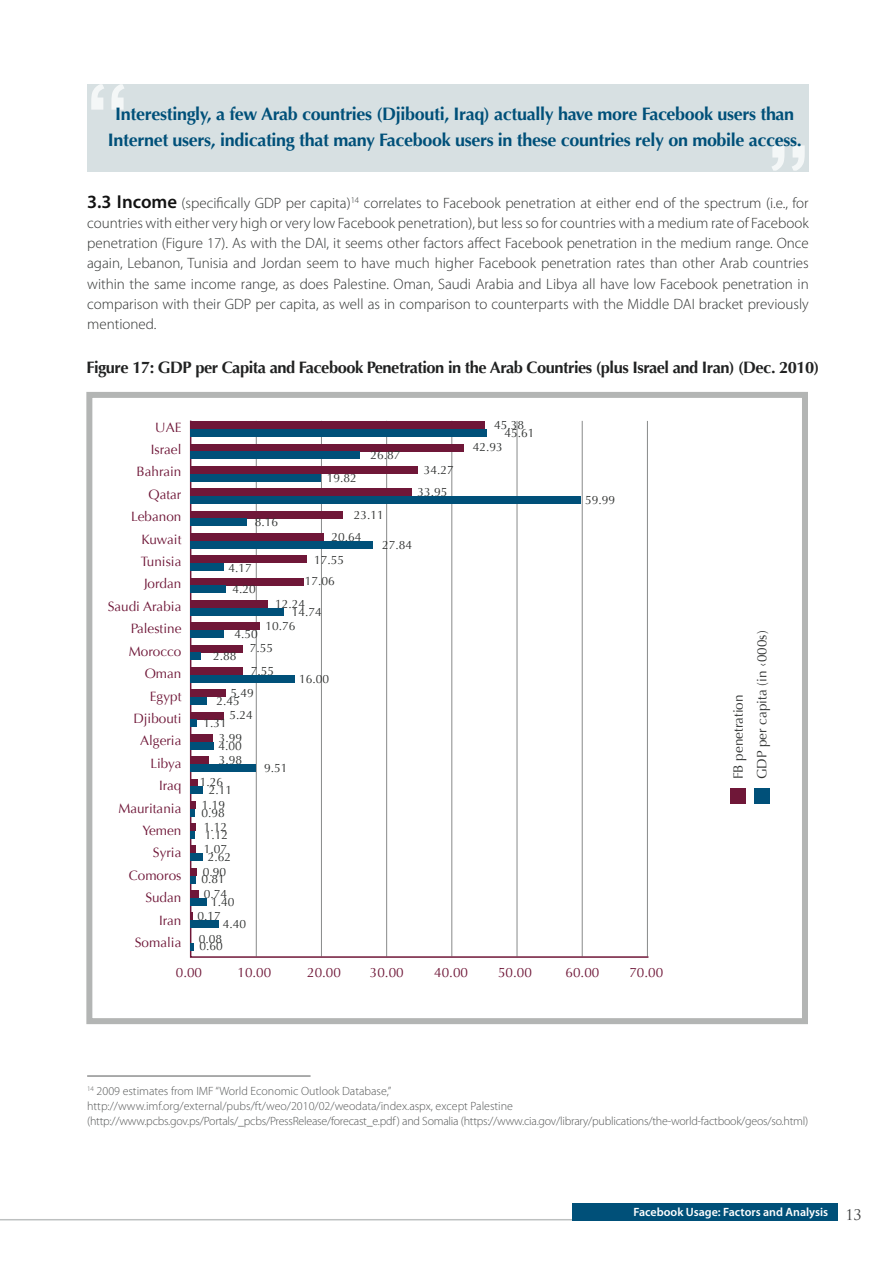
<style>
.page{position:relative;width:893px;height:1263px;background:#fff}
.page>*{position:absolute;margin:0;border:0;box-sizing:border-box;transform-origin:0 0}
.t1{font:700 18px/26.2px "Optima";letter-spacing:-.02em;color:#005079;text-align:center}
.t2{font:700 16.5px "Optima";letter-spacing:-.03em;color:#212222}
.t3{font:300 15px/20.2px "Myriad Pro";color:#303231;text-align:justify}
.t4{font:13.5px/22.4px "Optima";color:#6f1738;text-align:right}
.t5{font:13.5px/23.5px "Optima";color:#303231}
.t6{font:300 12px/15px "Myriad Pro";letter-spacing:-.01em;color:#565858}
.t7{font:12px/22.4px "Optima";color:#303231}
.t8{font:600 12px "Myriad Pro";color:#fff}
.s1{font-weight:600;font-size:18.75px;color:#121212}
.s2{font-family:"Trajan Pro";font-weight:400;font-size:14.25px;color:#3d3f3f}
</style>
<div class="page">
<hr style="left:0;top:1219px;width:578px;height:1px;background:#bdc0c0">
<div style="left:572px;top:1203px;width:266px;height:17px;background:#005079"></div>
<div style="left:87px;top:84px;width:722px;height:87px;background:#d7e0e2"></div>
<svg style="left:91px;top:84px;width:33px;height:26px"></svg>
<svg style="left:772px;top:145px;width:33px;height:26px"></svg>
<div style="left:86px;top:392px;width:722px;height:632px;border:6px solid #b3b5b4"></div>
<svg style="left:189px;top:420px;width:460px;height:538px"></svg>
<div style="left:754px;top:789px;width:15px;height:15px;background:#005079"></div>
<div style="left:730px;top:789px;width:16px;height:15px;background:#6f1738"></div>
<div style="left:190px;top:421px;width:294px;height:8px;background:#6f1738"></div>
<div style="left:190px;top:444px;width:274px;height:7px;background:#6f1738"></div>
<div style="left:190px;top:466px;width:227px;height:8px;background:#6f1738"></div>
<div style="left:190px;top:488px;width:222px;height:8px;background:#6f1738"></div>
<div style="left:190px;top:511px;width:153px;height:7px;background:#6f1738"></div>
<div style="left:190px;top:533px;width:133px;height:8px;background:#6f1738"></div>
<div style="left:190px;top:555px;width:116px;height:8px;background:#6f1738"></div>
<div style="left:190px;top:578px;width:114px;height:7px;background:#6f1738"></div>
<div style="left:190px;top:600px;width:77px;height:8px;background:#6f1738"></div>
<div style="left:190px;top:622px;width:69px;height:8px;background:#6f1738"></div>
<div style="left:190px;top:645px;width:52px;height:7px;background:#6f1738"></div>
<div style="left:190px;top:667px;width:52px;height:8px;background:#6f1738"></div>
<div style="left:190px;top:689px;width:35px;height:8px;background:#6f1738"></div>
<div style="left:190px;top:712px;width:34px;height:7px;background:#6f1738"></div>
<div style="left:190px;top:734px;width:23px;height:8px;background:#6f1738"></div>
<div style="left:190px;top:756px;width:19px;height:8px;background:#6f1738"></div>
<div style="left:190px;top:778px;width:7px;height:8px;background:#6f1738"></div>
<div style="left:190px;top:801px;width:6px;height:8px;background:#6f1738"></div>
<div style="left:190px;top:823px;width:5px;height:8px;background:#6f1738"></div>
<div style="left:190px;top:845px;width:6px;height:8px;background:#6f1738"></div>
<div style="left:190px;top:868px;width:6px;height:8px;background:#6f1738"></div>
<div style="left:190px;top:890px;width:8px;height:8px;background:#6f1738"></div>
<svg style="left:190px;top:912px;width:3px;height:8px"></svg>
<svg style="left:190px;top:943px;width:4px;height:7px"></svg>
<div style="left:190px;top:429px;width:297px;height:8px;background:#005079"></div>
<div style="left:190px;top:451px;width:170px;height:8px;background:#005079"></div>
<div style="left:190px;top:474px;width:130px;height:8px;background:#005079"></div>
<div style="left:190px;top:496px;width:390px;height:8px;background:#005079"></div>
<div style="left:190px;top:518px;width:57px;height:8px;background:#005079"></div>
<div style="left:190px;top:541px;width:183px;height:8px;background:#005079"></div>
<div style="left:190px;top:563px;width:34px;height:8px;background:#005079"></div>
<div style="left:190px;top:585px;width:35px;height:8px;background:#005079"></div>
<div style="left:190px;top:608px;width:93px;height:8px;background:#005079"></div>
<div style="left:190px;top:630px;width:34px;height:8px;background:#005079"></div>
<div style="left:190px;top:652px;width:11px;height:8px;background:#005079"></div>
<div style="left:190px;top:675px;width:105px;height:7px;background:#005079"></div>
<div style="left:190px;top:697px;width:17px;height:8px;background:#005079"></div>
<div style="left:190px;top:719px;width:7px;height:8px;background:#005079"></div>
<div style="left:190px;top:742px;width:24px;height:7px;background:#005079"></div>
<div style="left:190px;top:764px;width:65px;height:8px;background:#005079"></div>
<div style="left:190px;top:786px;width:12px;height:8px;background:#005079"></div>
<svg style="left:190px;top:809px;width:5px;height:7px"></svg>
<div style="left:190px;top:831px;width:5px;height:8px;background:#005079"></div>
<div style="left:190px;top:853px;width:12px;height:8px;background:#005079"></div>
<div style="left:190px;top:876px;width:6px;height:7px;background:#005079"></div>
<div style="left:190px;top:898px;width:16px;height:8px;background:#005079"></div>
<div style="left:190px;top:920px;width:29px;height:8px;background:#005079"></div>
<hr style="left:87px;top:1076px;width:224px;height:1px;background:#565858">
<p class="t1" style="left:108px;top:101px;width:695px">Interestingly, a few Arab countries (Djibouti, Iraq) actually have more Facebook users than<br>Internet users, indicating that many Facebook users in these countries rely on mobile access.</p>
<p class="t3" style="left:87px;top:193px;width:723px"><span class="s1">3.3 Income</span> (specifically GDP per capita)<sup>14</sup> correlates to Facebook penetration at either end of the spectrum (i.e., for countries with either very high or very low Facebook penetration), but less so for countries with a medium rate of Facebook penetration (Figure 17). As with the DAI, it seems other factors affect Facebook penetration in the medium range. Once again, Lebanon, Tunisia and Jordan seem to have much higher Facebook penetration rates than other Arab countries within the same income range, as does Palestine. Oman, Saudi Arabia and Libya all have low Facebook penetration in comparison with their GDP per capita, as well as in comparison to counterparts with the Middle DAI bracket previously mentioned.</p>
<p class="t2" style="left:87px;top:358px;width:734px">Figure 17: GDP per Capita and Facebook Penetration in the Arab Countries (plus Israel and Iran) (Dec. 2010)</p>
<p class="t4" style="left:108px;top:416px;width:75px">UAE<br>Israel<br>Bahrain<br>Qatar<br>Lebanon<br>Kuwait<br>Tunisia<br>Jordan<br>Saudi Arabia<br>Palestine<br>Morocco<br>Oman<br>Egypt<br>Djibouti<br>Algeria<br>Libya<br>Iraq<br>Mauritania<br>Yemen<br>Syria<br>Comoros<br>Sudan<br>Iran<br>Somalia</p>
<p class="t7" style="left:473px;top:414px;width:53px;text-indent:21px">45.38<br>42.93</p>
<p class="t7" style="left:504px;top:422px;width:32px">45.61</p>
<p class="t7" style="left:370px;top:444px;width:32px">26.87</p>
<p class="t7" style="left:424px;top:459px;width:32px">34.27</p>
<p class="t7" style="left:327px;top:467px;width:32px">19.82</p>
<p class="t7" style="left:417px;top:481px;width:32px">33.95</p>
<p class="t7" style="left:331px;top:505px;width:54px;line-height:21.3px;text-indent:22px">23.11<br>20.64</p>
<p class="t7" style="left:305px;top:570px;width:32px">17.06</p>
<p class="t7" style="left:255px;top:511px;width:25px">8.16</p>
<p class="t7" style="left:382px;top:533px;width:32px">27.84</p>
<p class="t7" style="left:314px;top:548px;width:32px">17.55</p>
<p class="t7" style="left:228px;top:557px;width:25px">4.17</p>
<p class="t7" style="left:232px;top:578px;width:25px">4.20</p>
<p class="t7" style="left:275px;top:593px;width:32px">12.24</p>
<p class="t7" style="left:265px;top:615px;width:32px">10.76</p>
<p class="t7" style="left:250px;top:637px;width:25px">7.55</p>
<p class="t7" style="left:251px;top:660px;width:25px">7.55</p>
<p class="t7" style="left:231px;top:682px;width:25px">5.49</p>
<p class="t7" style="left:229px;top:704px;width:25px">5.24</p>
<p class="t7" style="left:219px;top:726px;width:25px">3.99</p>
<p class="t7" style="left:219px;top:749px;width:25px">3.98</p>
<p class="t7" style="left:200px;top:771px;width:25px">1.26</p>
<p class="t7" style="left:202px;top:793px;width:25px">1.19</p>
<p class="t7" style="left:204px;top:816px;width:25px">1.12</p>
<p class="t7" style="left:204px;top:838px;width:25px">1.07</p>
<p class="t7" style="left:203px;top:860px;width:25px">0.90</p>
<p class="t7" style="left:204px;top:883px;width:25px">0.74</p>
<p class="t7" style="left:198px;top:905px;width:25px">0.17</p>
<p class="t7" style="left:199px;top:927px;width:25px">0.08</p>
<p class="t7" style="left:292px;top:600px;width:32px">14.74</p>
<p class="t7" style="left:213px;top:623px;width:46px;text-indent:21px">4.50<br>2.88</p>
<p class="t7" style="left:299px;top:667px;width:32px">16.00</p>
<p class="t7" style="left:204px;top:690px;width:38px;text-indent:13px">2.45<br>1.31</p>
<p class="t7" style="left:219px;top:734px;width:25px">4.00</p>
<p class="t7" style="left:264px;top:757px;width:25px">9.51</p>
<p class="t7" style="left:209px;top:779px;width:25px">2.11</p>
<p class="t7" style="left:201px;top:801px;width:25px">0.98</p>
<p class="t7" style="left:205px;top:824px;width:25px">1.12</p>
<p class="t7" style="left:208px;top:846px;width:25px">2.62</p>
<p class="t7" style="left:202px;top:868px;width:25px">0.81</p>
<p class="t7" style="left:211px;top:891px;width:25px">1.40</p>
<p class="t7" style="left:223px;top:913px;width:25px">4.40</p>
<p class="t7" style="left:199px;top:935px;width:25px">0.60</p>
<p class="t7" style="left:585px;top:489px;width:32px">59.99</p>
<p class="t4" style="left:176px;top:962px;width:28px">0.00</p>
<p class="t4" style="left:237px;top:962px;width:35px">10.00</p>
<p class="t4" style="left:307px;top:962px;width:35px">20.00</p>
<p class="t4" style="left:370px;top:962px;width:35px">30.00</p>
<p class="t4" style="left:434px;top:962px;width:35px">40.00</p>
<p class="t4" style="left:498px;top:962px;width:35px">50.00</p>
<p class="t4" style="left:566px;top:962px;width:35px">60.00</p>
<p class="t4" style="left:629px;top:962px;width:35px">70.00</p>
<p class="t5" style="left:727px;top:779px;width:150px;rotate:-90deg">FB penetration<br>GDP per capita (in ‹000s)</p>
<p class="t6" style="left:87px;top:1083px;width:722px"><sup>14</sup> 2009 estimates from IMF “World Economic Outlook Database,”<br>http://www.imf.org/external/pubs/ft/weo/2010/02/weodata/index.aspx, except Palestine (http://www.pcbs.gov.ps/Portals/_pcbs/PressRelease/forecast_e.pdf) and Somalia (https://www.cia.gov/library/publications/the-world-factbook/geos/so.html)</p>
<p class="t8" style="left:634px;top:1204px;width:229px">Facebook Usage: Factors and Analysis <span class="s2">13</span></p>
</div>
